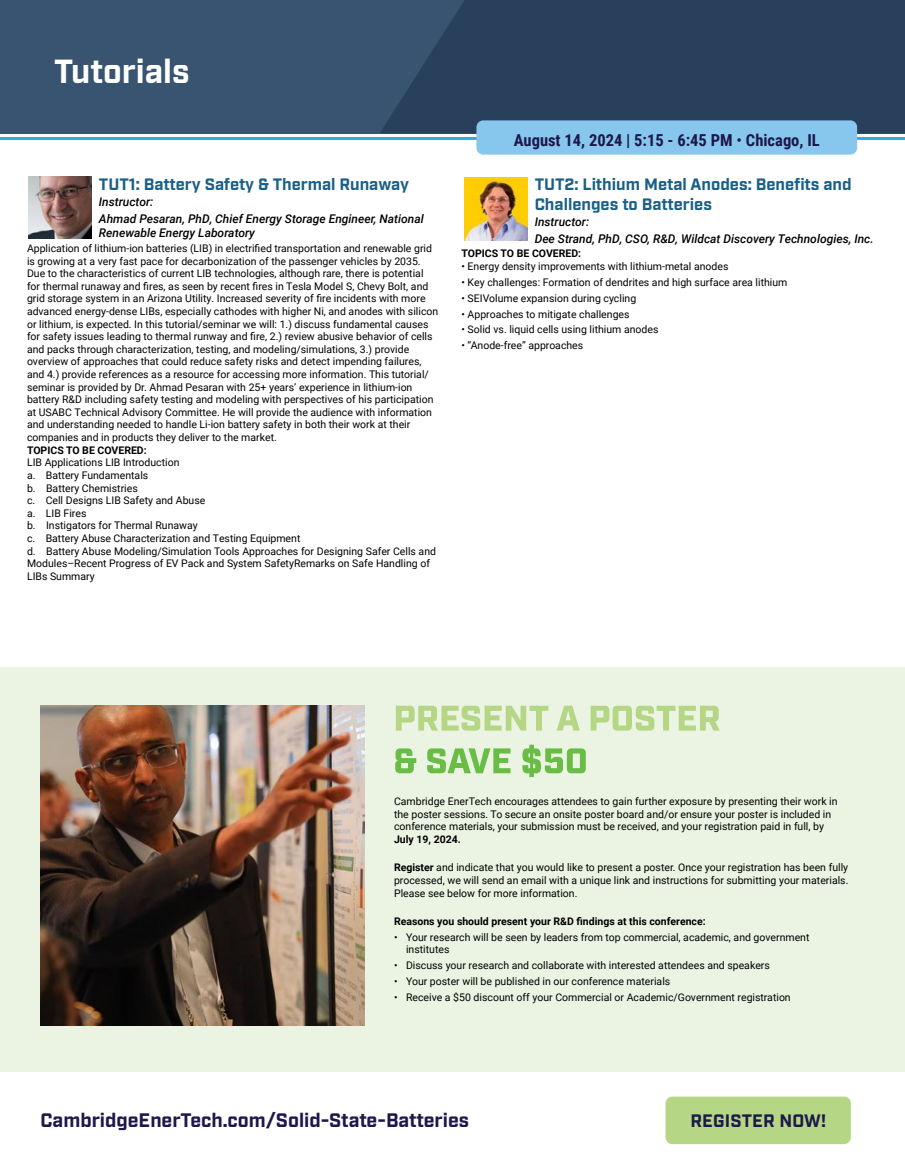
<style>
.page{position:relative;width:905px;height:1175px;background:#fff}
.page>*{position:absolute;margin:0;border:0;box-sizing:border-box;transform-origin:0 0}
.t1{font:700 33.45px "Industry";color:#fff}
.t2{font:700 19.5px "Industry";color:#1d174b}
.t3{font:700 18px "Industry";letter-spacing:.01em;color:#1d174b}
.t4{font:700 16.5px/19.8px "Industry";color:#1a6086}
.t5{font:700 16.5px "Roboto Condensed";color:#1d174b}
.t6{font:italic 500 12px/16.5px "Roboto";color:#000}
.t7{font:10.5px/12.6px "Roboto";color:#000}
.t8{font:700 10.5px "Roboto";color:#000}
.s1{font-weight:400}
.s2{font-weight:700}
</style>
<div class="page">
<div style="left:665px;top:1096px;width:185px;height:48px;background:#b5d785;border-radius:7px"></div>
<div style="left:0;top:667px;width:904px;height:404px;background:#ebf4e3"></div>
<hr style="left:0;top:137px;width:904px;height:3px;background:#30a9e0">
<div style="left:0;top:0;width:904px;height:133px;background:#385471"></div>
<svg style="left:380px;top:0;width:524px;height:133px;background:#29415c"></svg>
<div style="left:476px;top:120px;width:381px;height:35px;background:#88c7ed;border-radius:7px"></div>
<svg style="left:395px;top:744px;width:191px;height:33px"></svg>
<svg style="left:396px;top:705px;width:323px;height:25px"></svg>
<img style="left:40px;top:705px;width:325px;height:320px">
<img style="left:464px;top:178px;width:63px;height:62px">
<img style="left:29px;top:176px;width:62px;height:63px">
<h1 class="t1" style="left:54px;top:52px;width:137px">Tutorials</h1>
<h3 class="t4" style="left:99px;top:175px;width:312px">TUT1: Battery Safety &amp; Thermal Runaway</h3>
<p class="t6" style="left:99px;top:193px;width:326px">Instructor:<br>Ahmad Pesaran, PhD, Chief Energy Storage Engineer, National</p>
<p class="t6" style="left:99px;top:224px;width:158px">Renewable Energy Laboratory</p>
<p class="t7" style="left:27px;top:241px;width:413px">Application of lithium-ion batteries (LIB) in electrified transportation and renewable grid is growing at a very fast pace for decarbonization of the passenger vehicles by 2035.<br>Due to the characteristics of current LIB technologies, although rare, there is potential for thermal runaway and fires, as seen by recent fires in Tesla Model S, Chevy Bolt, and grid storage system in an Arizona Utility. Increased severity of fire incidents with more advanced energy-dense LIBs, especially cathodes with higher Ni, and anodes with silicon or lithium, is expected. In this tutorial/seminar we will: 1.) discuss fundamental causes for safety issues leading to thermal runway and fire, 2.) review abusive behavior of cells and packs through characterization, testing, and modeling/simulations, 3.) provide overview of approaches that could reduce safety risks and detect impending failures, and 4.) provide references as a resource for accessing more information. This tutorial/ seminar is provided by Dr. Ahmad Pesaran with 25+ years’ experience in lithium-ion battery R&amp;D including safety testing and modeling with perspectives of his participation at USABC Technical Advisory Committee. He will provide the audience with information and understanding needed to handle Li-ion battery safety in both their work at their companies and in products they deliver to the market.</p>
<p class="t8" style="left:27px;top:442px;width:121px">TOPICS TO BE COVERED:</p>
<p class="t7" style="left:27px;top:456px;width:410px">LIB Applications LIB Introduction<br>a. Battery Fundamentals<br>b. Battery Chemistries<br>c. Cell Designs LIB Safety and Abuse<br>a. LIB Fires<br>b. Instigators for Thermal Runaway<br>c. Battery Abuse Characterization and Testing Equipment<br>d. Battery Abuse Modeling/Simulation Tools Approaches for Designing Safer Cells and Modules–Recent Progress of EV Pack and System SafetyRemarks on Safe Handling of LIBs Summary</p>
<h3 class="t5" style="left:514px;top:129px;width:307px">August 14, 2024 | 5:15 - 6:45 PM <span class="s1">•</span> Chicago, IL</h3>
<h3 class="t4" style="left:534px;top:175px;width:318px">TUT2: Lithium Metal Anodes: Benefits and<br>Challenges to Batteries</h3>
<p class="t6" style="left:534px;top:213px;width:340px">Instructor:<br>Dee Strand, PhD, CSO, R&amp;D, Wildcat Discovery Technologies, Inc.</p>
<p class="t8" style="left:461px;top:246px;width:121px">TOPICS TO BE COVERED:</p>
<p class="t7" style="left:461px;top:259px;width:268px">• Energy density improvements with lithium-metal anodes</p>
<p class="t7" style="left:461px;top:275px;width:327px">• Key challenges: Formation of dendrites and high surface area lithium</p>
<p class="t7" style="left:461px;top:291px;width:176px">• SEIVolume expansion during cycling</p>
<p class="t7" style="left:461px;top:307px;width:169px">• Approaches to mitigate challenges</p>
<p class="t7" style="left:461px;top:323px;width:198px">• Solid vs. liquid cells using lithium anodes</p>
<p class="t7" style="left:461px;top:339px;width:123px">• “Anode-free” approaches</p>
<p class="t7" style="left:394px;top:794px;width:445px">Cambridge EnerTech encourages attendees to gain further exposure by presenting their work in the poster sessions. To secure an onsite poster board and/or ensure your poster is included in conference materials, your submission must be received, and your registration paid in full, by</p>
<p class="t8" style="left:394px;top:831px;width:68px">July 19, 2024.</p>
<p class="t7" style="left:394px;top:861px;width:456px;text-align:justify"><span class="s2">Register</span> and indicate that you would like to present a poster. Once your registration has been fully processed, we will send an email with a unique link and instructions for submitting your materials.<br>Please see below for more information.</p>
<p class="t8" style="left:394px;top:914px;width:313px">Reasons you should present your R&amp;D findings at this conference:</p>
<p class="t7" style="left:406px;top:930px;width:405px;text-indent:-12px">• Your research will be seen by leaders from top commercial, academic, and government institutes</p>
<p class="t7" style="left:394px;top:958px;width:377px">• Discuss your research and collaborate with interested attendees and speakers</p>
<p class="t7" style="left:394px;top:974px;width:278px">• Your poster will be published in our conference materials</p>
<p class="t7" style="left:394px;top:990px;width:398px">• Receive a $50 discount off your Commercial or Academic/Government registration</p>
<h2 class="t2" style="left:40px;top:1108px;width:430px">CambridgeEnerTech.com/Solid-State-Batteries</h2>
<h3 class="t3" style="left:690px;top:1109px;width:137px">REGISTER NOW!</h3>
</div>
